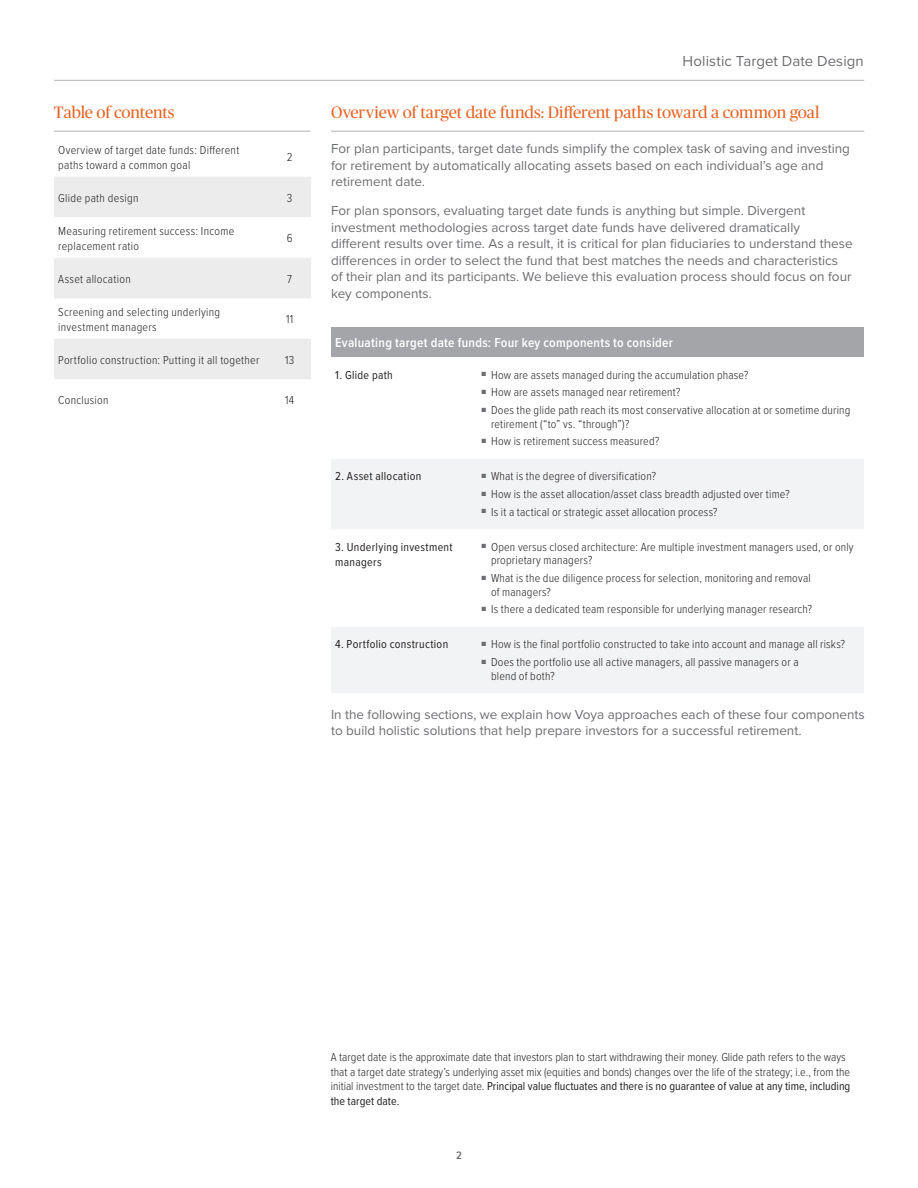
<style>
.page{position:relative;width:918px;height:1188px;background:#fff}
.page>*{position:absolute;margin:0;border:0;box-sizing:border-box;transform-origin:0 0}
.Feature_Heading_-_Ru{font:16.5px "Publico Headline";letter-spacing:-.01em;color:#e86424}
.Small-Page_Header{font:15px "Proxima Nova";letter-spacing:.005em;color:#6c6d70}
.Body{font:13.5px/16.5px "Proxima Nova";color:#6c6d70}
._20_Table_Text_Left{font:600 13.5px "Proxima Nova Cond";letter-spacing:.02em;color:#fff}
.Standard_Disclosure{font:300 12px/13.5px "Proxima Nova Cond";letter-spacing:.015em;color:#231f20}
._20_Table_Text_Left-2{font:300 12px/15px "Proxima Nova Cond";letter-spacing:.025em;color:#231f20}
._20_Table_Text_Left-3{font:12px "Proxima Nova Cond";letter-spacing:.025em;color:#231f20}
.t1{font:600 11.25px "Proxima Nova Cond";color:#6c6d70}
.s1{font-weight:400}
</style>
<div class="page">
<hr style="left:331px;top:131px;width:533px;height:1px;background:#b2b3b7">
<hr style="left:54px;top:80px;width:810px;height:1px;background:#b2b3b7">
<hr style="left:54px;top:131px;width:257px;height:1px;background:#b2b3b7">
<svg style="left:54px;top:177px;width:257px;height:202px"></svg>
<div style="left:54px;top:258px;width:257px;height:40px;background:#ebeceb"></div>
<div style="left:331px;top:327px;width:533px;height:30px;background:#a4a5a9"></div>
<svg style="left:331px;top:459px;width:533px;height:234px;fill:#f2f3f4"></svg>
<p class="Feature_Heading_-_Ru" style="left:54px;top:101px;width:122px">Table of contents</p>
<p class="_20_Table_Text_Left-2" style="left:58px;top:142px;width:183px">Overview of target date funds: Different paths toward a common goal</p>
<p class="_20_Table_Text_Left-2" style="left:287px;top:149px;width:7px">2</p>
<p class="_20_Table_Text_Left-2" style="left:58px;top:190px;width:82px">Glide path design</p>
<p class="_20_Table_Text_Left-2" style="left:287px;top:190px;width:7px">3</p>
<p class="_20_Table_Text_Left-2" style="left:58px;top:223px;width:178px">Measuring retirement success: Income replacement ratio</p>
<p class="_20_Table_Text_Left-2" style="left:287px;top:230px;width:7px">6</p>
<p class="_20_Table_Text_Left-2" style="left:58px;top:271px;width:74px">Asset allocation</p>
<p class="_20_Table_Text_Left-2" style="left:287px;top:271px;width:6px">7</p>
<p class="_20_Table_Text_Left-2" style="left:58px;top:304px;width:164px">Screening and selecting underlying investment managers</p>
<p class="_20_Table_Text_Left-2" style="left:286px;top:311px;width:9px">11</p>
<p class="_20_Table_Text_Left-2" style="left:58px;top:352px;width:203px">Portfolio construction: Putting it all together</p>
<p class="_20_Table_Text_Left-2" style="left:285px;top:352px;width:11px">13</p>
<p class="_20_Table_Text_Left-2" style="left:58px;top:392px;width:52px">Conclusion</p>
<p class="_20_Table_Text_Left-2" style="left:285px;top:392px;width:11px">14</p>
<p class="Small-Page_Header" style="left:683px;top:50px;width:183px">Holistic Target Date Design</p>
<p class="Feature_Heading_-_Ru" style="left:331px;top:101px;width:490px">Overview of target date funds: Different paths toward a common goal</p>
<p class="Body" style="left:331px;top:140px;width:520px">For plan participants, target date funds simplify the complex task of saving and investing for retirement by automatically allocating assets based on each individual’s age and retirement date.</p>
<p class="Body" style="left:331px;top:202px;width:523px">For plan sponsors, evaluating target date funds is anything but simple. Divergent investment methodologies across target date funds have delivered dramatically different results over time. As a result, it is critical for plan fiduciaries to understand these differences in order to select the fund that best matches the needs and characteristics of their plan and its participants. We believe this evaluation process should focus on four key components.</p>
<p class="_20_Table_Text_Left" style="left:335px;top:332px;width:339px">Evaluating target date funds: Four key components to consider</p>
<p class="_20_Table_Text_Left-3" style="left:335px;top:366px;width:59px">1. Glide path</p>
<p class="Standard_Disclosure" style="left:481px;top:367px;width:269px"><sup>■</sup> How are assets managed during the accumulation phase?</p>
<p class="Standard_Disclosure" style="left:481px;top:385px;width:201px"><sup>■</sup> How are assets managed near retirement?</p>
<p class="Standard_Disclosure" style="left:491px;top:403px;width:361px;text-indent:-10px"><sup>■</sup> Does the glide path reach its most conservative allocation at or sometime during retirement (“to” vs. “through”)?</p>
<p class="Standard_Disclosure" style="left:481px;top:434px;width:180px"><sup>■</sup> How is retirement success measured?</p>
<p class="_20_Table_Text_Left-3" style="left:335px;top:467px;width:88px">2. Asset allocation</p>
<p class="Standard_Disclosure" style="left:481px;top:469px;width:177px"><sup>■</sup> What is the degree of diversification?</p>
<p class="Standard_Disclosure" style="left:481px;top:487px;width:310px"><sup>■</sup> How is the asset allocation/asset class breadth adjusted over time?</p>
<p class="Standard_Disclosure" style="left:481px;top:504px;width:238px"><sup>■</sup> Is it a tactical or strategic asset allocation process?</p>
<p class="_20_Table_Text_Left-3" style="left:335px;top:538px;width:119px">3. Underlying investment</p>
<p class="_20_Table_Text_Left-3" style="left:335px;top:553px;width:48px">managers</p>
<p class="Standard_Disclosure" style="left:491px;top:539px;width:364px;text-indent:-10px"><sup>■</sup> Open versus closed architecture: Are multiple investment managers used, or only proprietary managers?</p>
<p class="Standard_Disclosure" style="left:491px;top:571px;width:321px;text-indent:-10px"><sup>■</sup> What is the due diligence process for selection, monitoring and removal of managers?</p>
<p class="Standard_Disclosure" style="left:481px;top:602px;width:333px"><sup>■</sup> Is there a dedicated team responsible for underlying manager research?</p>
<p class="_20_Table_Text_Left-3" style="left:335px;top:635px;width:114px">4. Portfolio construction</p>
<p class="Standard_Disclosure" style="left:481px;top:637px;width:366px"><sup>■</sup> How is the final portfolio constructed to take into account and manage all risks?</p>
<p class="Standard_Disclosure" style="left:491px;top:655px;width:309px;text-indent:-10px"><sup>■</sup> Does the portfolio use all active managers, all passive managers or a blend of both?</p>
<p class="Body" style="left:331px;top:705px;width:535px">In the following sections, we explain how Voya approaches each of these four components to build holistic solutions that help prepare investors for a successful retirement.</p>
<p class="Standard_Disclosure" style="left:331px;top:1050px;width:521px;line-height:14.4px">A target date is the approximate date that investors plan to start withdrawing their money. Glide path refers to the ways that a target date strategy’s underlying asset mix (equities and bonds) changes over the life of the strategy; i.e., from the initial investment to the target date. <span class="s1">Principal value fluctuates and there is no guarantee of value at any time, including the target date.</span></p>
<p class="t1" style="left:456px;top:1147px;width:7px">2</p>
</div>
